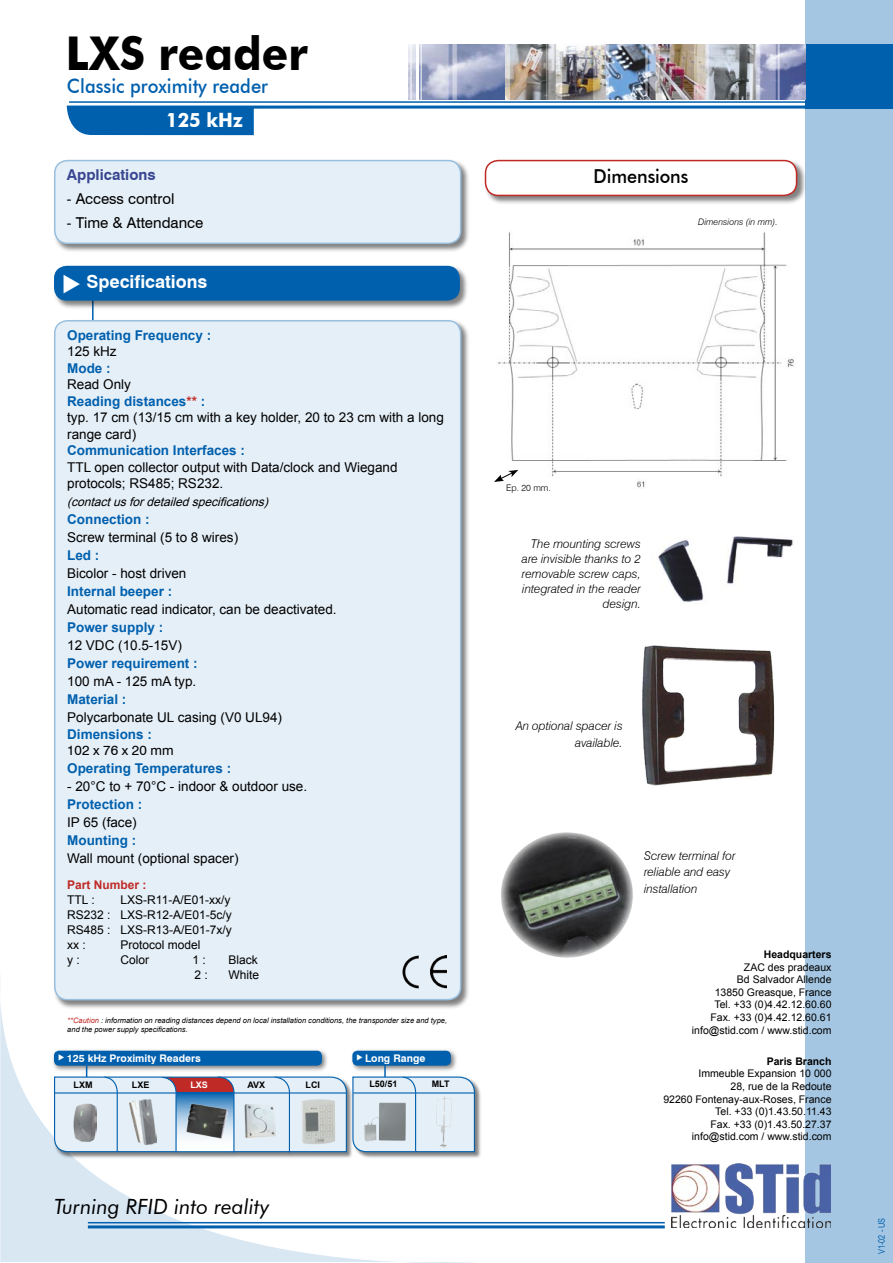
<style>
.page{position:relative;width:893px;height:1263px;background:#fff}
.page>*{position:absolute;margin:0;border:0;box-sizing:border-box;transform-origin:0 0}
.t1{font:700 46.5px "Futura BT";color:#000;scale:.93 1}
.t2{font:italic 21px "Futura BT";color:#000}
.t3{font:500 19.8px "Futura BT";color:#0060ae;scale:.93 1}
.t4{font:700 19.8px "Futura BT";color:#fff;scale:.93 1}
.t5{font:500 19.2px "Futura BT";color:#000;scale:.93 1}
.t6{font:700 18px "Swiss 721 BT";color:#fff}
.t7{font:15px "Swiss 721 BT";color:#000}
.t8{font:700 15px "Swiss 721 BT";color:#394792}
.t9{font:13.5px/16.5px "Arial";color:#000}
.t10{font:700 13.5px "Arial";color:#0060ae}
.t11{font:13.5px "Swiss 721 BT";color:#000}
.t12{font:italic 300 12px/15px "Swiss 721 BT";color:#000;text-align:right}
.t13{font:12px/15px "Arial";color:#000}
.t14{font:italic 12px "Arial";color:#000}
.t15{font:700 12px "Arial";color:#c02a26}
.t16{font:10.5px/12.6px "Arial";color:#000;text-align:right}
.t17{font:700 10.5px "Swiss 721 BT";color:#fff}
.t18{font:700 10.5px "Arial";color:#000}
.t19{font:700 9px "Arial";color:#000}
.t20{font:italic 300 9px "Swiss 721 BT";color:#000}
.t21{font:9px "Arial Narrow";color:#0060ae}
.t22{font:300 9px "Swiss 721 BT";color:#000}
.t23{font:700 9px "Arial";color:#fff}
.t24{font:italic 7.5px/9px "Arial";color:#000}
.s1{font-weight:700;color:#0060ae}
.s2{font-weight:700;color:#c02a26}
.s3{color:#c02a26}
</style>
<div class="page">
<svg style="left:0;top:977px;width:477px;height:286px"></svg>
<div style="left:805px;top:0;width:88px;height:1263px;background:#a4c6e2"></div>
<hr style="left:69px;top:101px;width:771px;height:2px;background:#0060ae">
<svg style="left:66px;top:105px;width:827px;height:29px"></svg>
<hr style="left:88px;top:1222px;width:577px;height:1px;background:#0060ae">
<hr style="left:88px;top:1225px;width:577px;height:3px;background:#0060ae">
<div style="left:805px;top:44px;width:88px;height:64px;background:#0060ae"></div>
<img style="left:408px;top:44px;width:98px;height:56px">
<img style="left:506px;top:44px;width:299px;height:56px">
<hr style="left:416px;top:41px;width:3px;height:59px;background:#fff">
<hr style="left:421px;top:41px;width:1px;height:59px;background:#fff">
<hr style="left:411px;top:41px;width:1px;height:59px;background:#fff">
<img style="left:498px;top:232px;width:296px;height:257px">
<img style="left:658px;top:536px;width:135px;height:66px">
<img style="left:642px;top:645px;width:133px;height:141px">
<img style="left:501px;top:832px;width:132px;height:126px">
<img style="left:672px;top:1163px;width:158px;height:64px">
<div style="left:484px;top:159px;width:323px;height:47px;background:#000;opacity:.5"></div>
<svg style="left:484px;top:159px;width:314px;height:36px"></svg>
<hr style="left:92px;top:296px;width:2px;height:24px;background:#0060ae">
<div style="left:53px;top:319px;width:418px;height:691px;background:#000;opacity:.5"></div>
<div style="left:53px;top:319px;width:409px;height:681px;background:#e5eff7"></div>
<div style="left:53px;top:265px;width:417px;height:45px;background:#000;opacity:.5"></div>
<div style="left:53px;top:159px;width:418px;height:95px;background:#000;opacity:.5"></div>
<div style="left:53px;top:159px;width:409px;height:84px;background:#e5eff7"></div>
<svg style="left:494px;top:470px;width:24px;height:12px"></svg>
<img style="left:403px;top:955px;width:43px;height:33px">
<div style="left:51px;top:1047px;width:278px;height:26px;background:#fcfcfc"></div>
<div style="left:349px;top:1047px;width:109px;height:26px;background:#fcfcfc"></div>
<div style="left:53px;top:1075px;width:429px;height:84px;background:#000;opacity:.5"></div>
<svg style="left:53px;top:1050px;width:423px;height:103px;background:#aec6dc"></svg>
<hr style="left:55px;top:1092px;width:62px;height:1px;background:#0060ae">
<img style="left:299px;top:1099px;width:38px;height:46px">
<img style="left:244px;top:1104px;width:31px;height:34px">
<img style="left:363px;top:1102px;width:44px;height:41px">
<img style="left:74px;top:1103px;width:22px;height:38px">
<img style="left:129px;top:1099px;width:28px;height:45px">
<img style="left:186px;top:1102px;width:41px;height:37px">
<div style="left:54px;top:266px;width:406px;height:35px;background:#0060ae"></div>
<h1 class="t1" style="left:66px;top:26px;width:262px">LXS reader</h1>
<h3 class="t3" style="left:67px;top:74px;width:218px">Classic proximity reader</h3>
<h3 class="t4" style="left:166px;top:108px;width:84px">125 kHz</h3>
<p class="t8" style="left:67px;top:165px;width:90px">Applications</p>
<p class="t7" style="left:67px;top:189px;width:109px">- Access control</p>
<p class="t7" style="left:67px;top:213px;width:138px">- Time &amp; Attendance</p>
<h3 class="t6" style="left:86px;top:270px;width:123px">Specifications</h3>
<p class="t10" style="left:67px;top:326px;width:146px">Operating Frequency :</p>
<p class="t9" style="left:67px;top:343px;width:51px">125 kHz</p>
<p class="t10" style="left:67px;top:359px;width:45px">Mode :</p>
<p class="t9" style="left:67px;top:376px;width:378px">Read Only<br><span class="s1">Reading distances</span><span class="s2">**</span> <span class="s1">:<br></span>typ. 17 cm (13/15 cm with a key holder, 20 to 23 cm with a long range card)</p>
<p class="t10" style="left:67px;top:441px;width:179px">Communication Interfaces :</p>
<p class="t9" style="left:67px;top:459px;width:332px">TTL open collector output with Data/clock and Wiegand protocols; RS485; RS232.</p>
<p class="t14" style="left:67px;top:494px;width:207px">(contactusfordetailedspecifications)</p>
<p class="t10" style="left:67px;top:510px;width:84px">Connection :</p>
<p class="t9" style="left:67px;top:529px;width:173px">Screw terminal (5 to 8 wires)</p>
<p class="t10" style="left:67px;top:546px;width:34px">Led :</p>
<p class="t9" style="left:67px;top:565px;width:121px">Bicolor - host driven</p>
<p class="t10" style="left:67px;top:582px;width:107px">Internal beeper :</p>
<p class="t9" style="left:67px;top:601px;width:271px">Automatic read indicator, can be deactivated.</p>
<p class="t10" style="left:67px;top:618px;width:98px">Power supply :</p>
<p class="t9" style="left:67px;top:637px;width:116px">12 VDC (10.5-15V)</p>
<p class="t10" style="left:67px;top:654px;width:132px">Power requirement :</p>
<p class="t9" style="left:67px;top:673px;width:131px">100 mA - 125 mA typ.</p>
<p class="t10" style="left:67px;top:690px;width:61px">Material :</p>
<p class="t9" style="left:67px;top:709px;width:216px">Polycarbonate UL casing (V0 UL94)</p>
<p class="t10" style="left:67px;top:725px;width:86px">Dimensions :</p>
<p class="t11" style="left:67px;top:742px;width:108px">102 x 76 x 20 mm</p>
<p class="t10" style="left:67px;top:759px;width:166px">Operating Temperatures :</p>
<p class="t9" style="left:67px;top:778px;width:242px">- 20°C to + 70°C - indoor &amp; outdoor use.</p>
<p class="t10" style="left:67px;top:795px;width:77px">Protection :</p>
<p class="t9" style="left:67px;top:814px;width:71px">IP 65 (face)</p>
<p class="t10" style="left:67px;top:831px;width:70px">Mounting :</p>
<p class="t9" style="left:67px;top:850px;width:173px">Wall mount (optional spacer)</p>
<p class="t15" style="left:67px;top:876px;width:81px">Part Number :</p>
<p class="t13" style="left:67px;top:892px;width:29px">TTL :</p>
<p class="t13" style="left:67px;top:892px;width:166px;text-indent:53px">LXS-R11-A/E01-xx/y<br>RS232 : LXS-R12-A/E01-5c/y<br>RS485 : LXS-R13-A/E01-7x/y xx :</p>
<p class="t13" style="left:121px;top:937px;width:82px">Protocol model</p>
<p class="t13" style="left:67px;top:952px;width:14px">y :</p>
<p class="t13" style="left:121px;top:952px;width:30px">Color</p>
<p class="t13" style="left:193px;top:952px;width:15px">1 :</p>
<p class="t13" style="left:229px;top:952px;width:31px">Black</p>
<p class="t13" style="left:195px;top:967px;width:15px">2 :</p>
<p class="t13" style="left:229px;top:967px;width:32px">White</p>
<p class="t24" style="left:67px;top:1016px;width:381px"><span class="s3">**Caution</span> : information on reading distances depend on local installation conditions, the transponder size and type, and the power supply specifications.</p>
<p class="t17" style="left:58px;top:1051px;width:144px">◆ 125 kHz Proximity Readers</p>
<p class="t17" style="left:357px;top:1051px;width:70px">◆ Long Range</p>
<p class="t19" style="left:74px;top:1079px;width:20px">LXM</p>
<p class="t19" style="left:132px;top:1079px;width:19px">LXE</p>
<p class="t23" style="left:190px;top:1079px;width:19px">LXS</p>
<p class="t19" style="left:247px;top:1079px;width:19px">AVX</p>
<p class="t19" style="left:306px;top:1079px;width:16px">LCI</p>
<p class="t19" style="left:369px;top:1078px;width:30px">L50/51</p>
<p class="t19" style="left:432px;top:1078px;width:19px">MLT</p>
<h2 class="t2" style="left:54px;top:1194px;width:217px">Turning RFID into reality</h2>
<h3 class="t5" style="left:594px;top:164px;width:104px">Dimensions</h3>
<p class="t20" style="left:698px;top:217px;width:81px">Dimensions (in mm).</p>
<p class="t22" style="left:506px;top:482px;width:46px">Ep. 20 mm.</p>
<p class="t12" style="left:522px;top:536px;width:121px">The mounting screws are invisible thanks to 2 removable screw caps, integrated in the reader design.</p>
<p class="t12" style="left:516px;top:718px;width:109px;line-height:16.5px">An optional spacer is available.</p>
<p class="t12" style="left:644px;top:847px;width:93px;line-height:16.5px;text-align:left">Screw terminal for reliable and easy installation</p>
<p class="t18" style="left:764px;top:947px;width:69px">Headquarters</p>
<p class="t16" style="left:692px;top:961px;width:141px">ZAC des pradeaux<br>Bd Salvador Allende<br>13850 Greasque, France<br>Tel. +33 (0)4.42.12.60.60<br>Fax. +33 (0)4.42.12.60.61 info@stid.com / www.stid.com</p>
<p class="t18" style="left:767px;top:1054px;width:66px">Paris Branch</p>
<p class="t16" style="left:663px;top:1067px;width:170px">Immeuble Expansion 10 000<br>28, rue de la Redoute<br>92260 Fontenay-aux-Roses, France<br>Tel. +33 (0)1.43.50.11.43<br>Fax. +33 (0)1.43.50.27.37 info@stid.com / www.stid.com</p>
<p class="t21" style="left:875px;top:1254px;width:38px;rotate:-90deg">V1-02 - US</p>
</div>
